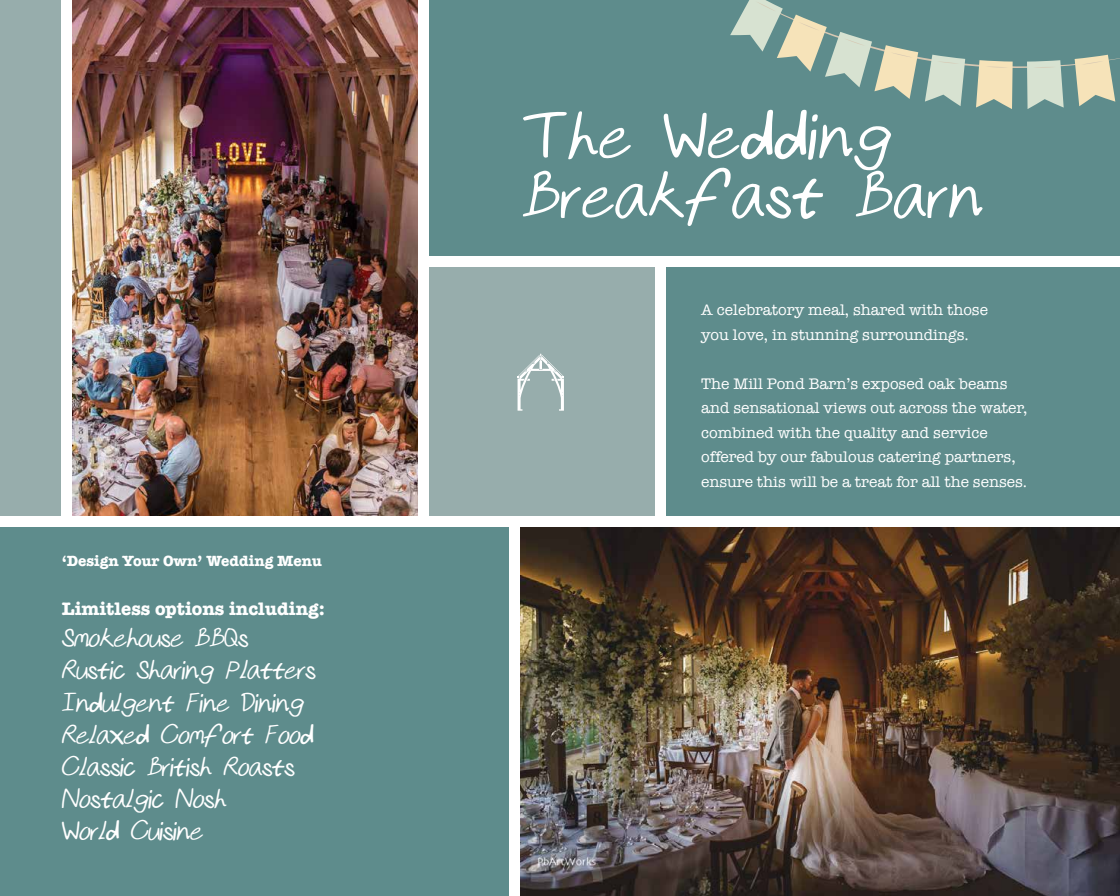
<style>
.page{position:relative;width:1120px;height:896px;background:#5e8c8c}
.page>*{position:absolute;margin:0;border:0;box-sizing:border-box;transform-origin:0 0}
.t1{font:700 74.73px/59.3px "kristenshand";color:#fff}
.t2{font:700 30.36px/32.2px "kristenshand";letter-spacing:-.025em;color:#fff}
.t3{font:700 18.64px "American Typewriter";color:#fff}
.t4{font:15.75px/24.5px "American Typewriter";color:#fff}
.t5{font:700 15.31px "American Typewriter";color:#fff}
</style>
<div class="page">
<img style="left:520px;top:526px;width:600px;height:370px">
<img style="left:72px;top:0;width:346px;height:516px">
<div style="left:0;top:0;width:66px;height:519px;background:#97adac"></div>
<div style="left:423px;top:262px;width:239px;height:257px;background:#97adac"></div>
<svg style="left:730px;top:0;width:390px;height:109px"></svg>
<svg style="left:518px;top:354px;width:46px;height:57px"></svg>
<div style="left:0;top:516px;width:1120px;height:10px;background:#fff"></div>
<div style="left:423px;top:256px;width:697px;height:11px;background:#fff"></div>
<div style="left:509px;top:517px;width:11px;height:379px;background:#fff"></div>
<div style="left:61px;top:0;width:11px;height:521px;background:#fff"></div>
<div style="left:418px;top:0;width:10px;height:521px;background:#fff"></div>
<div style="left:655px;top:263px;width:11px;height:258px;background:#fff"></div>
<p class="t5" style="left:62px;top:547px;width:262px">‘Design Your Own’ Wedding Menu</p>
<p class="t3" style="left:62px;top:592px;width:265px">Limitless options including:</p>
<h2 class="t2" style="left:62px;top:624px;width:256px">Smokehouse BBQs<br>Rustic Sharing Platters<br>Indulgent Fine Dining<br>Relaxed Comfort Food<br>Classic British Roasts<br>Nostalgic Nosh<br>World Cuisine</h2>
<h1 class="t1" style="left:522px;top:111px;width:463px">The Wedding<br>Breakfast Barn</h1>
<p class="t4" style="left:701px;top:297px;width:288px">A celebratory meal, shared with those you love, in stunning surroundings.</p>
<p class="t4" style="left:701px;top:371px;width:328px">The Mill Pond Barn’s exposed oak beams and sensational views out across the water, combined with the quality and service offered by our fabulous catering partners, ensure this will be a treat for all the senses.</p>
</div>
